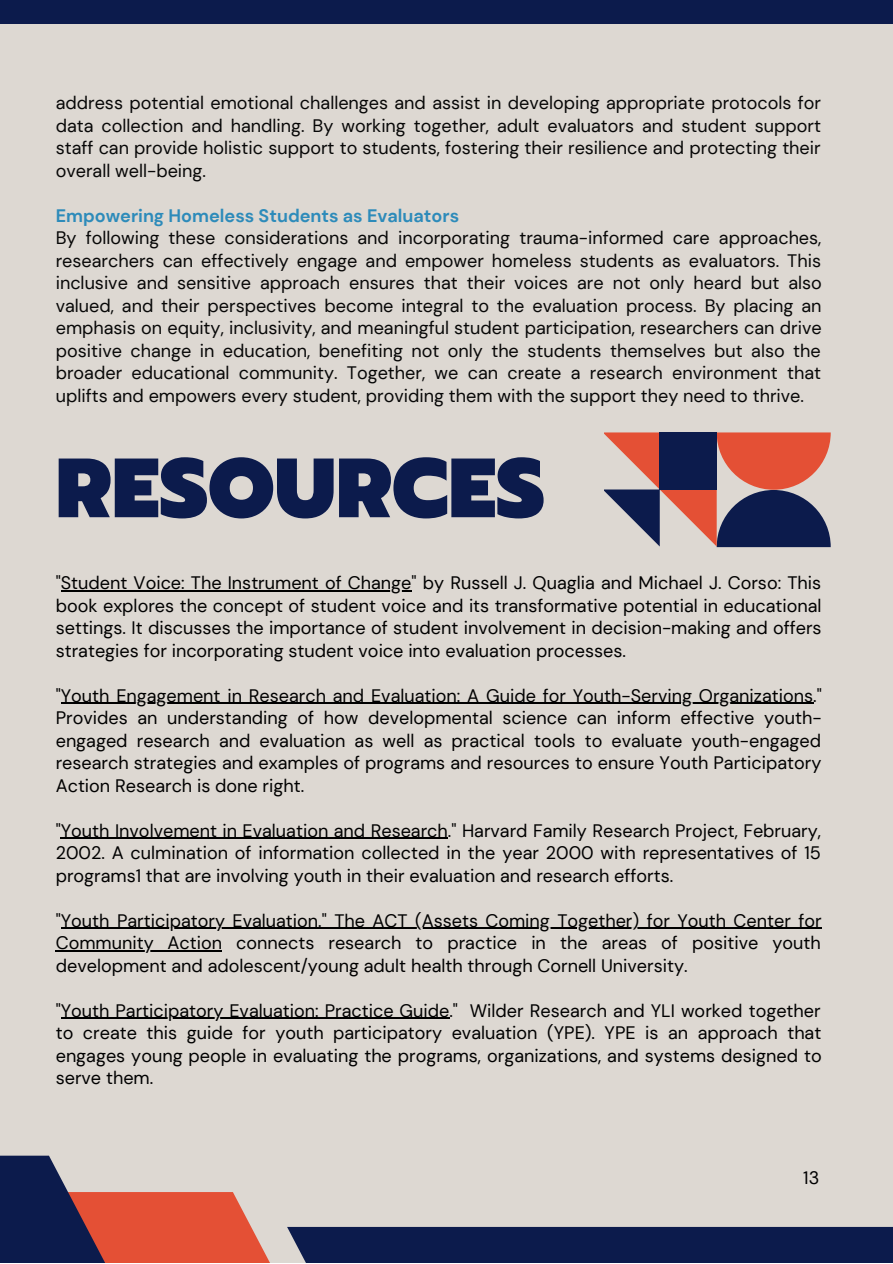
<style>
.page{position:relative;width:893px;height:1264px;background:#fff}
.page>*{position:absolute;margin:0;border:0;box-sizing:border-box;transform-origin:0 0}
.t1{font:900 83.85px "Prompt";color:#0c1b4c}
.t2{font:18px/22.5px "DM Sans";color:#000;text-align:justify}
.t3{font:18px/22.5px "DM Sans";color:#070707;text-align:justify}
.t4{font:700 18px "DM Sans";color:#2d8bba}
</style>
<div class="page">
<div style="left:0;top:0;width:892px;height:1262px;background:#ddd8d2"></div>
<div style="left:0;top:0;width:892px;height:24px;background:#0c1b4c"></div>
<svg style="left:0;top:1155px;width:892px;height:107px"></svg>
<svg style="left:604px;top:432px;width:226px;height:115px"></svg>
<div style="left:659px;top:432px;width:57px;height:57px;background:#0c1b4c"></div>
<hr style="left:61px;top:590px;width:350px;height:1px;background:#000">
<hr style="left:61px;top:702px;width:752px;height:2px;background:#000">
<hr style="left:61px;top:837px;width:387px;height:1px;background:#000">
<hr style="left:61px;top:927px;width:760px;height:1px;background:#000">
<hr style="left:56px;top:950px;width:166px;height:1px;background:#000">
<hr style="left:61px;top:1017px;width:388px;height:1px;background:#000">
<p class="t3" style="left:56px;top:92px;width:766px">address potential emotional challenges and assist in developing appropriate protocols for data collection and handling. By working together, adult evaluators and student support staff can provide holistic support to students, fostering their resilience and protecting their overall well-being.</p>
<p class="t4" style="left:56px;top:204px;width:405px">Empowering Homeless Students as Evaluators</p>
<p class="t3" style="left:56px;top:227px;width:767px">By following these considerations and incorporating trauma-informed care approaches, researchers can effectively engage and empower homeless students as evaluators. This inclusive and sensitive approach ensures that their voices are not only heard but also valued, and their perspectives become integral to the evaluation process. By placing an emphasis on equity, inclusivity, and meaningful student participation, researchers can drive positive change in education, benefiting not only the students themselves but also the broader educational community. Together, we can create a research environment that uplifts and empowers every student, providing them with the support they need to thrive.</p>
<p class="t1" style="left:56px;top:426px;width:490px">RESOURCES</p>
<p class="t2" style="left:56px;top:571px;width:767px">"Student Voice: The Instrument of Change" by Russell J. Quaglia and Michael J. Corso: This book explores the concept of student voice and its transformative potential in educational settings. It discusses the importance of student involvement in decision-making and offers strategies for incorporating student voice into evaluation processes.</p>
<p class="t2" style="left:56px;top:684px;width:767px">"Youth Engagement in Research and Evaluation: A Guide for Youth-Serving Organizations." Provides an understanding of how developmental science can inform effective youth&shy;engaged research and evaluation as well as practical tools to evaluate youth-engaged research strategies and examples of programs and resources to ensure Youth Participatory Action Research is done right.</p>
<p class="t2" style="left:56px;top:819px;width:766px">"Youth Involvement in Evaluation and Research." Harvard Family Research Project, February, 2002. A culmination of information collected in the year 2000 with representatives of 15 programs1 that are involving youth in their evaluation and research efforts.</p>
<p class="t2" style="left:56px;top:909px;width:767px">"Youth Participatory Evaluation." The ACT (Assets Coming Together) for Youth Center for Community Action connects research to practice in the areas of positive youth development and adolescent/young adult health through Cornell University.</p>
<p class="t2" style="left:56px;top:999px;width:767px">"Youth Participatory Evaluation: Practice Guide." Wilder Research and YLI worked together to create this guide for youth participatory evaluation (YPE). YPE is an approach that engages young people in evaluating the programs, organizations, and systems designed to serve them.</p>
<p class="t2" style="left:803px;top:1166px;width:18px">13</p>
</div>
